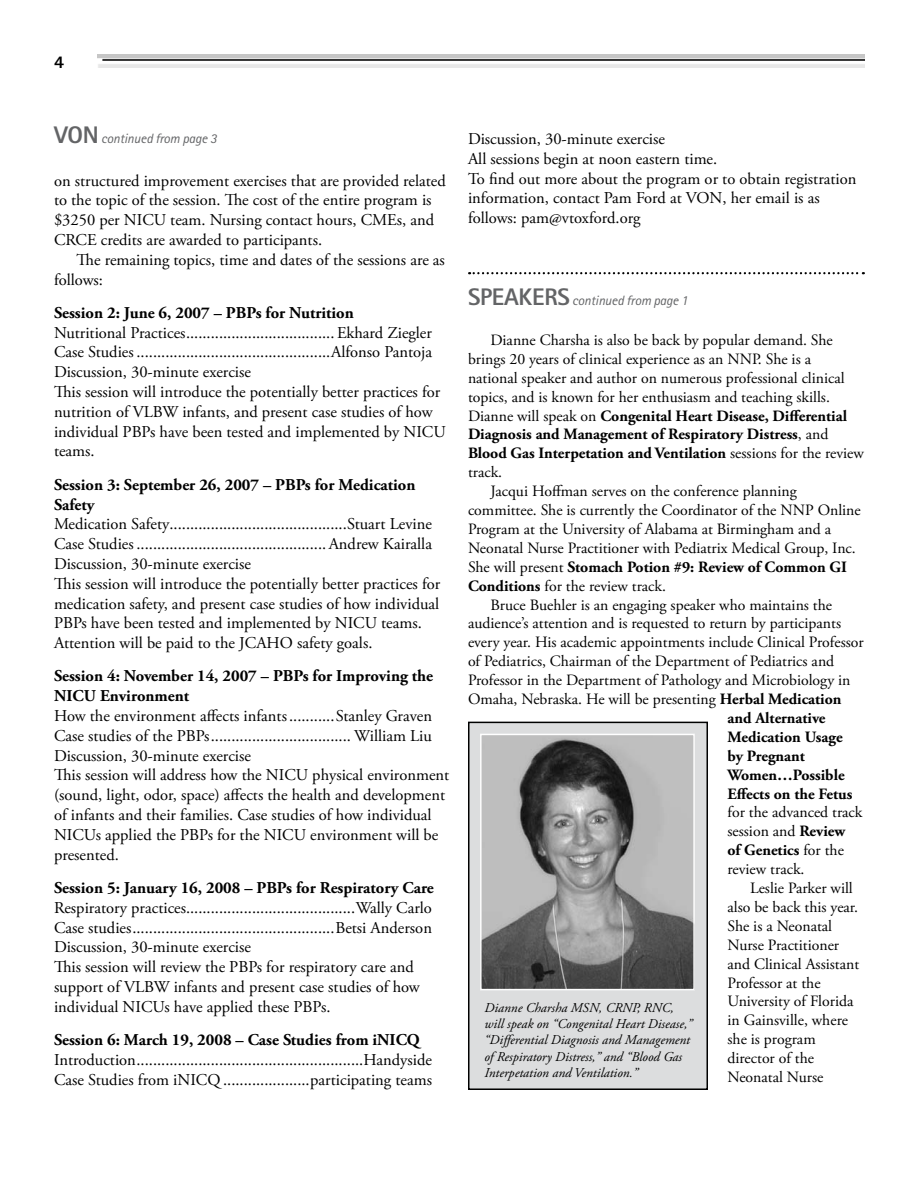
<style>
.page{position:relative;width:918px;height:1188px;background:#fff}
.page>*{position:absolute;margin:0;border:0;box-sizing:border-box;transform-origin:0 0}
.t1{font:16.5px/19.8px "Adobe Garamond Pro";color:#000}
.t2{font:700 16.5px/19.8px "Adobe Garamond Pro";color:#000}
.t3{font:15.75px/18.9px "Adobe Garamond Pro";color:#000}
.t4{font:700 15.75px "Adobe Garamond Pro";color:#000}
.t5{font:italic 13.5px/16.2px "Adobe Garamond Pro";color:#000}
.t6{font:italic 13.5px "Agfa Rotis Sans Serif";letter-spacing:-.01em;color:#636466}
.s1{font-weight:800;font-style:normal;font-size:24px}
.s2{font-weight:400}
.s3{font-weight:700}
</style>
<div class="page">
<img style="left:98px;top:54px;width:766px;height:14px">
<svg style="left:469px;top:272px;width:395px;height:2px"></svg>
<div style="left:469px;top:722px;width:238px;height:367px;background:#dcddde"></div>
<div style="left:468px;top:722px;width:240px;height:368px;border:2px solid #000"></div>
<img style="left:483px;top:737px;width:209px;height:250px">
<div style="left:480px;top:734px;width:215px;height:256px;border:2px solid #fff"></div>
<p class="t6" style="left:54px;top:130px;width:164px"><span class="s1">VON</span> continued from page 3</p>
<p class="t1" style="left:54px;top:171px;width:393px">on structured improvement exercises that are provided related to the topic of the session. The cost of the entire program is $3250 per NICU team. Nursing contact hours, CMEs, and CRCE credits are awarded to participants.</p>
<p class="t1" style="left:54px;top:250px;width:392px;text-indent:22px">The remaining topics, time and dates of the sessions are as follows:</p>
<p class="t2" style="left:54px;top:303px;width:301px">Session 2: June 6, 2007 – PBPs for Nutrition</p>
<p class="t1" style="left:54px;top:323px;width:393px">Nutritional Practices.................................... Ekhard Ziegler Case Studies ...............................................Alfonso Pantoja Discussion, 30-minute exercise<br>This session will introduce the potentially better practices for nutrition of VLBW infants, and present case studies of how individual PBPs have been tested and implemented by NICU teams.</p>
<p class="t2" style="left:54px;top:475px;width:363px">Session 3: September 26, 2007 – PBPs for Medication<br>Safety</p>
<p class="t1" style="left:54px;top:515px;width:388px">Medication Safety...........................................Stuart Levine Case Studies ..............................................Andrew Kairalla Discussion, 30-minute exercise<br>This session will introduce the potentially better practices for medication safety, and present case studies of how individual PBPs have been tested and implemented by NICU teams.<br>Attention will be paid to the JCAHO safety goals.</p>
<p class="t2" style="left:54px;top:667px;width:381px">Session 4: November 14, 2007 – PBPs for Improving the<br>NICU Environment</p>
<p class="t1" style="left:54px;top:706px;width:397px">How the environment affects infants...........Stanley Graven Case studies of the PBPs.................................. William Liu Discussion, 30-minute exercise<br>This session will address how the NICU physical environment (sound, light, odor, space) affects the health and development of infants and their families. Case studies of how individual NICUs applied the PBPs for the NICU environment will be presented.</p>
<p class="t2" style="left:54px;top:878px;width:381px">Session 5: January 16, 2008 – PBPs for Respiratory Care</p>
<p class="t1" style="left:54px;top:898px;width:380px">Respiratory practices.........................................Wally Carlo Case studies.................................................Betsi Anderson Discussion, 30-minute exercise<br>This session will review the PBPs for respiratory care and support of VLBW infants and present case studies of how individual NICUs have applied these PBPs.</p>
<p class="t2" style="left:54px;top:1030px;width:367px">Session 6: March 19, 2008 – Case Studies from iNICQ</p>
<p class="t1" style="left:54px;top:1050px;width:380px">Introduction.......................................................Handyside<br>Case Studies from iNICQ.....................participating teams</p>
<p class="t1" style="left:468px;top:130px;width:390px">Discussion, 30-minute exercise<br>All sessions begin at noon eastern time.<br>To find out more about the program or to obtain registration information, contact Pam Ford at VON, her email is as follows: pam@vtoxford.org</p>
<p class="t6" style="left:468px;top:293px;width:221px"><span class="s1">SPEAKERS</span> continued from page 1</p>
<p class="t3" style="left:490px;top:331px;width:344px">Dianne Charsha is also be back by popular demand. She</p>
<p class="t3" style="left:468px;top:350px;width:345px">brings 20 years of clinical experience as an NNP. She is a</p>
<p class="t3" style="left:468px;top:369px;width:378px">national speaker and author on numerous professional clinical</p>
<p class="t3" style="left:468px;top:388px;width:363px">topics, and is known for her enthusiasm and teaching skills.</p>
<p class="t4" style="left:468px;top:406px;width:381px"><span class="s2">Dianne will speak on</span> Congenital Heart Disease, Differential</p>
<p class="t4" style="left:468px;top:425px;width:362px">Diagnosis and Management of Respiratory Distress<span class="s2">, and</span></p>
<p class="t4" style="left:468px;top:444px;width:397px">Blood Gas Interpetation and Ventilation <span class="s2">sessions for the review</span></p>
<p class="t3" style="left:468px;top:463px;width:36px">track.</p>
<p class="t3" style="left:490px;top:482px;width:308px">Jacqui Hoffman serves on the conference planning</p>
<p class="t3" style="left:468px;top:501px;width:394px">committee. She is currently the Coordinator of the NNP Online</p>
<p class="t3" style="left:468px;top:520px;width:365px">Program at the University of Alabama at Birmingham and a</p>
<p class="t3" style="left:468px;top:539px;width:389px">Neonatal Nurse Practitioner with Pediatrix Medical Group, Inc.</p>
<p class="t4" style="left:468px;top:558px;width:380px"><span class="s2">She will present</span> Stomach Potion #9: Review of Common GI</p>
<p class="t3" style="left:468px;top:577px;width:200px"><span class="s3">Conditions</span> for the review track.</p>
<p class="t3" style="left:490px;top:596px;width:343px">Bruce Buehler is an engaging speaker who maintains the</p>
<p class="t3" style="left:468px;top:615px;width:375px">audience’s attention and is requested to return by participants</p>
<p class="t3" style="left:468px;top:634px;width:397px">every year. His academic appointments include Clinical Professor</p>
<p class="t3" style="left:468px;top:652px;width:368px">of Pediatrics, Chairman of the Department of Pediatrics and</p>
<p class="t3" style="left:468px;top:671px;width:384px">Professor in the Department of Pathology and Microbiology in</p>
<p class="t3" style="left:468px;top:690px;width:375px">Omaha, Nebraska. He will be presenting <span class="s3">Herbal Medication</span></p>
<p class="t4" style="left:728px;top:709px;width:99px">and Alternative</p>
<p class="t4" style="left:728px;top:728px;width:117px">Medication Usage</p>
<p class="t4" style="left:728px;top:747px;width:79px">by Pregnant</p>
<p class="t4" style="left:728px;top:766px;width:119px">Women…Possible</p>
<p class="t4" style="left:728px;top:784px;width:126px">Effects on the Fetus</p>
<p class="t3" style="left:728px;top:804px;width:137px">for the advanced track session and <span class="s3">Review<br>of Genetics</span> for the review track.</p>
<p class="t3" style="left:728px;top:879px;width:133px;text-indent:22px">Leslie Parker will also be back this year.<br>She is a Neonatal<br>Nurse Practitioner and Clinical Assistant<br>Professor at the<br>University of Florida in Gainsville, where she is program director of the<br>Neonatal Nurse</p>
<p class="t5" style="left:484px;top:1000px;width:209px">Dianne Charsha MSN, CRNP, RNC, will speak on “Congenital Heart Disease,” “Differential Diagnosis and Management of Respiratory Distress,” and “Blood Gas Interpetation and Ventilation.”</p>
</div>
